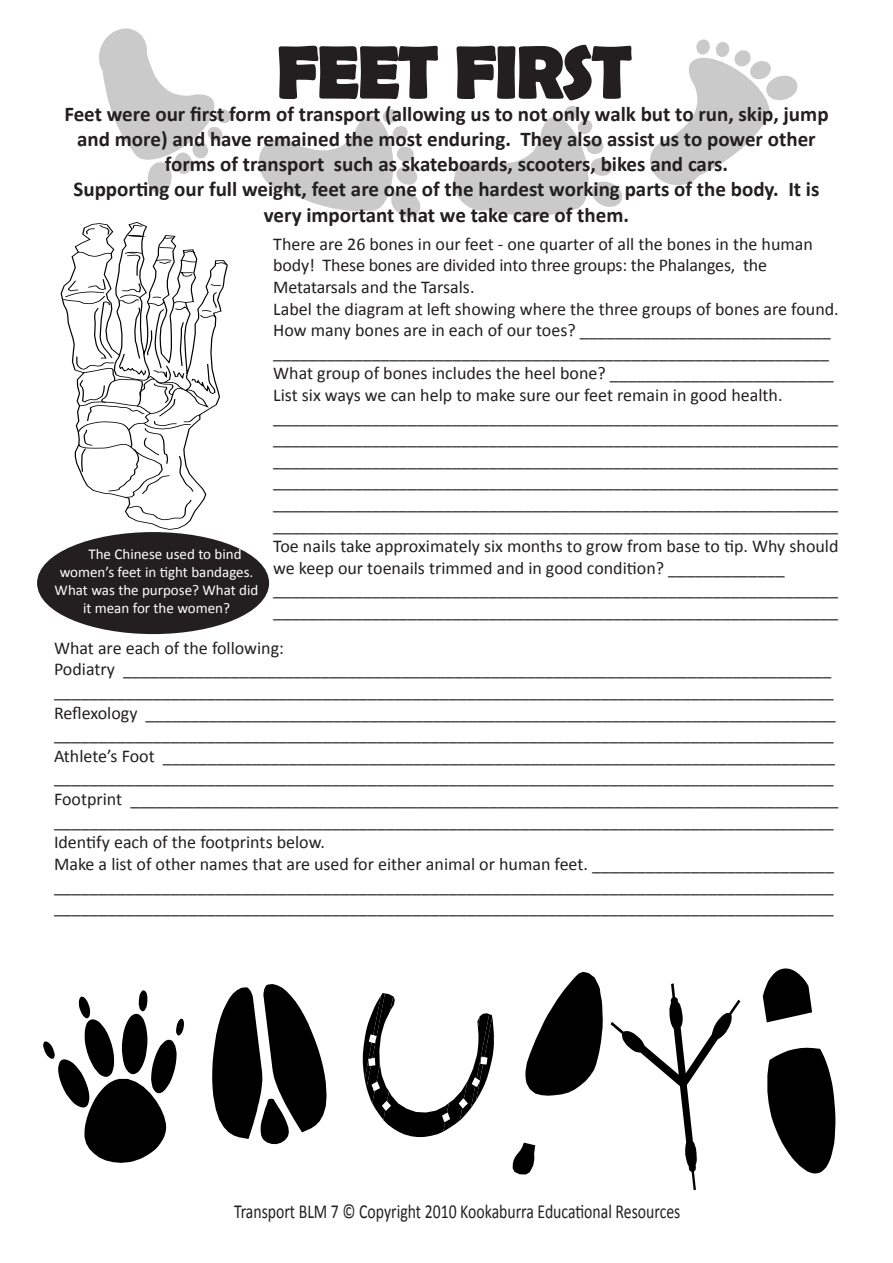
<style>
.page{position:relative;width:893px;height:1263px;background:#fff}
.page>*{position:absolute;margin:0;border:0;box-sizing:border-box;transform-origin:0 0}
.t1{font:700 72px "Berlin Sans FB Demi";color:#231f20}
.t2{font:700 21px/25.2px "Calibri";color:#231f20;text-align:center}
.t3{font:19.95px "Calibri";color:#231f20;scale:.79 1}
.t4{font:18px/21.6px "Calibri";color:#231f20}
.t5{font:15px "Calibri";color:#fff}
</style>
<div class="page">
<svg style="left:61px;top:222px;width:166px;height:307px"></svg>
<svg style="left:128px;top:235px;width:15px;height:2px"></svg>
<svg style="left:64px;top:247px;width:162px;height:273px"></svg>
<svg style="left:100px;top:225px;width:9px;height:9px"></svg>
<svg style="left:86px;top:229px;width:8px;height:5px"></svg>
<svg style="left:133px;top:225px;width:9px;height:3px"></svg>
<svg style="left:99px;top:28px;width:132px;height:166px"></svg>
<svg style="left:767px;top:1048px;width:68px;height:125px"></svg>
<svg style="left:763px;top:968px;width:49px;height:54px"></svg>
<svg style="left:43px;top:990px;width:141px;height:173px"></svg>
<svg style="left:212px;top:984px;width:115px;height:161px"></svg>
<svg style="left:512px;top:971px;width:229px;height:220px"></svg>
<svg style="left:362px;top:993px;width:133px;height:145px"></svg>
<div style="left:575px;top:1140px;width:92px;height:80px;background:#fff"></div>
<svg style="left:259px;top:39px;width:539px;height:178px"></svg>
<div style="left:41px;top:536px;width:224px;height:94px;background:#231f20;border-radius:50%"></div>
<div style="left:37px;top:532px;width:232px;height:102px;border:8px solid #231f20;border-radius:50%"></div>
<p class="t1" style="left:277px;top:31px;width:355px">FEET FIRST</p>
<p class="t2" style="left:64px;top:100px;width:766px">Feet were our first form of transport (allowing us to not only walk but to run, skip, jump and more) and have remained the most enduring. They also assist us to power other forms of transport such as skateboards, scooters, bikes and cars.</p>
<p class="t2" style="left:73px;top:176px;width:747px">Supporting our full weight, feet are one of the hardest working parts of the body. It is very important that we take care of them.</p>
<p class="t4" style="left:273px;top:232px;width:541px">There are 26 bones in our feet - one quarter of all the bones in the human body! These bones are divided into three groups: the Phalanges, the</p>
<p class="t4" style="left:273px;top:275px;width:203px">Metatarsals and the Tarsals.</p>
<p class="t4" style="left:273px;top:297px;width:567px">Label the diagram at left showing where the three groups of bones are found.</p>
<p class="t4" style="left:273px;top:319px;width:559px">How many bones are in each of our toes? ____________________________ ______________________________________________________________</p>
<p class="t4" style="left:273px;top:362px;width:562px">What group of bones includes the heel bone? _________________________<br>List six ways we can help to make sure our feet remain in good health.</p>
<p class="t4" style="left:273px;top:405px;width:566px;text-align:justify">_______________________________________________________________ _______________________________________________________________ _______________________________________________________________ _______________________________________________________________ _______________________________________________________________</p>
<p class="t4" style="left:273px;top:513px;width:566px">_______________________________________________________________</p>
<p class="t4" style="left:273px;top:535px;width:567px">Toe nails take approximately six months to grow from base to tip. Why should we keep our toenails trimmed and in good condition? _____________</p>
<p class="t4" style="left:273px;top:578px;width:566px">_______________________________________________________________</p>
<p class="t4" style="left:273px;top:599px;width:566px">_______________________________________________________________</p>
<p class="t4" style="left:54px;top:636px;width:232px">What are each of the following:</p>
<p class="t4" style="left:54px;top:658px;width:781px">Podiatry _______________________________________________________________________________ _______________________________________________________________________________________</p>
<p class="t4" style="left:54px;top:701px;width:783px">Reflexology _____________________________________________________________________________ _______________________________________________________________________________________</p>
<p class="t4" style="left:54px;top:744px;width:786px">Athlete’s Foot ___________________________________________________________________________ _______________________________________________________________________________________ Footprint _______________________________________________________________________________ _______________________________________________________________________________________</p>
<p class="t4" style="left:54px;top:831px;width:272px">Identify each of the footprints below.</p>
<p class="t4" style="left:54px;top:852px;width:782px;text-align:justify">Make a list of other names that are used for either animal or human feet. ___________________________ _______________________________________________________________________________________ _______________________________________________________________________________________</p>
<p class="t5" style="left:88px;top:545px;width:155px">The Chinese used to bind</p>
<p class="t5" style="left:60px;top:563px;width:195px">women’s feet in tight bandages.</p>
<p class="t5" style="left:55px;top:581px;width:205px">What was the purpose? What did</p>
<p class="t5" style="left:83px;top:599px;width:149px">it mean for the women?</p>
<p class="t3" style="left:234px;top:1199px;width:566px">Transport BLM 7 © Copyright 2010 Kookaburra Educational Resources</p>
</div>
